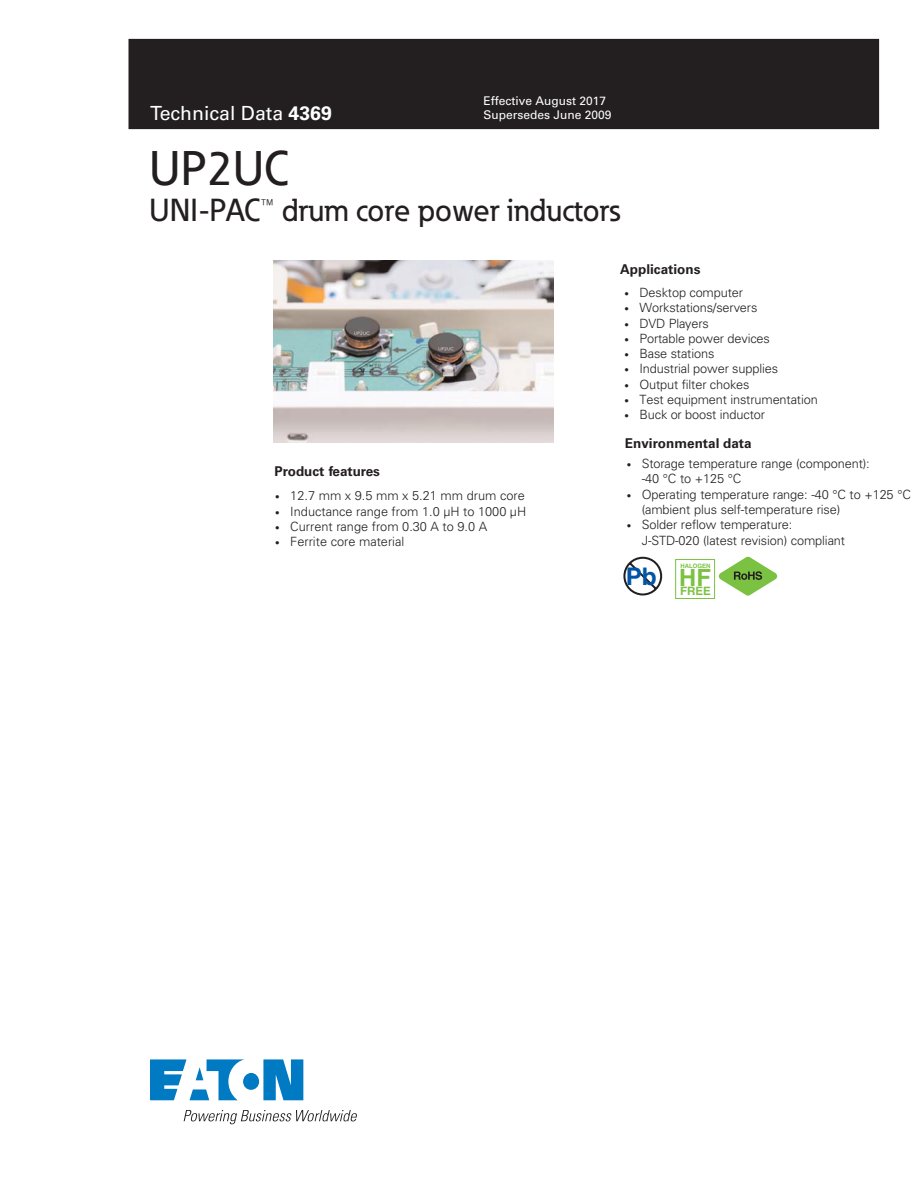
<style>
.page{position:relative;width:918px;height:1188px;background:#fff}
.page>*{position:absolute;margin:0;border:0;box-sizing:border-box;transform-origin:0 0}
.t1{font:500 48px "Eaton";color:#231f20}
.t2{font:500 31.5px "Eaton";color:#231f20}
.t3{font:700 24.3px "Helvetica";color:#0154a6}
.t4{font:700 23.7px "Helvetica";color:#7bc142}
._00_Application{font:19.5px "Univers LT Std";color:#fff}
._01_Head2{font:700 13.5px "Univers LT Std";color:#231f20}
.t5{font:300 12.75px/15.3px "Univers";letter-spacing:-.01em;color:#231f20}
.t6{font:12px/14.4px "Univers LT Std";color:#fff}
.t7{font:700 11.55px "Helvetica";color:#7bc142}
.t8{font:700 6px "Helvetica";color:#7bc142}
.s1{font-weight:700}
.s2{font-size:9px}
</style>
<div class="page">
<div style="left:129px;top:39px;width:750px;height:90px;background:#231f20"></div>
<svg style="left:150px;top:1059px;width:153px;height:41px"></svg>
<svg style="left:184px;top:1110px;width:173px;height:14px"></svg>
<img style="left:274px;top:260px;width:280px;height:183px">
<svg style="left:623px;top:557px;width:39px;height:39px"></svg>
<svg style="left:719px;top:557px;width:58px;height:39px"></svg>
<div style="left:675px;top:559px;width:40px;height:40px;border:1px solid #7bc142"></div>
<p class="_00_Application" style="left:150px;top:102px;width:183px">Technical Data <span class="s1">4369</span></p>
<p class="t6" style="left:484px;top:94px;width:130px">Effective August 2017<br>Supersedes June 2009</p>
<p class="t1" style="left:149px;top:139px;width:141px">UP2UC</p>
<p class="t2" style="left:149px;top:191px;width:473px">UNI-PAC™ drum core power inductors</p>
<p class="_01_Head2" style="left:620px;top:261px;width:82px">Applications</p>
<p class="_01_Head2" style="left:275px;top:463px;width:107px">Product features</p>
<p class="t5" style="left:275px;top:488px;width:251px"><span class="s2">•</span> 12.7 mm x 9.5 mm x 5.21 mm drum core</p>
<p class="t5" style="left:275px;top:504px;width:252px"><span class="s2">•</span> Inductance range from 1.0 µH to 1000 µH</p>
<p class="t5" style="left:275px;top:519px;width:214px"><span class="s2">•</span> Current range from 0.30 A to 9.0 A</p>
<p class="t5" style="left:275px;top:534px;width:131px"><span class="s2">•</span> Ferrite core material</p>
<p class="t5" style="left:624px;top:285px;width:120px"><span class="s2">•</span> Desktop computer</p>
<p class="t5" style="left:624px;top:300px;width:135px"><span class="s2">•</span> Workstations/servers</p>
<p class="t5" style="left:624px;top:315px;width:86px"><span class="s2">•</span> DVD Players</p>
<p class="t5" style="left:624px;top:331px;width:147px"><span class="s2">•</span> Portable power devices</p>
<p class="t5" style="left:624px;top:346px;width:91px"><span class="s2">•</span> Base stations</p>
<p class="t5" style="left:624px;top:361px;width:155px"><span class="s2">•</span> Industrial power supplies</p>
<p class="t5" style="left:624px;top:377px;width:127px"><span class="s2">•</span> Output filter chokes</p>
<p class="t5" style="left:624px;top:392px;width:195px"><span class="s2">•</span> Test equipment instrumentation</p>
<p class="t5" style="left:624px;top:407px;width:142px"><span class="s2">•</span> Buck or boost inductor</p>
<p class="_01_Head2" style="left:625px;top:435px;width:128px">Environmental data</p>
<p class="t5" style="left:642px;top:456px;width:230px;text-indent:-15px"><span class="s2">•</span> Storage temperature range (component): -40 °C to +125 °C</p>
<p class="t5" style="left:642px;top:487px;width:271px;text-indent:-15px"><span class="s2">•</span> Operating temperature range: -40 °C to +125 °C (ambient plus self-temperature rise)</p>
<p class="t5" style="left:642px;top:517px;width:205px;text-indent:-15px"><span class="s2">•</span> Solder reflow temperature:<br>J-STD-020 (latest revision) compliant</p>
<h3 class="t3" style="left:626px;top:561px;width:33px">Pb</h3>
<p class="t8" style="left:681px;top:562px;width:32px">HALOGEN</p>
<h3 class="t4" style="left:679px;top:563px;width:33px">HF</h3>
<p class="t7" style="left:680px;top:584px;width:32px">FREE</p>
</div>
